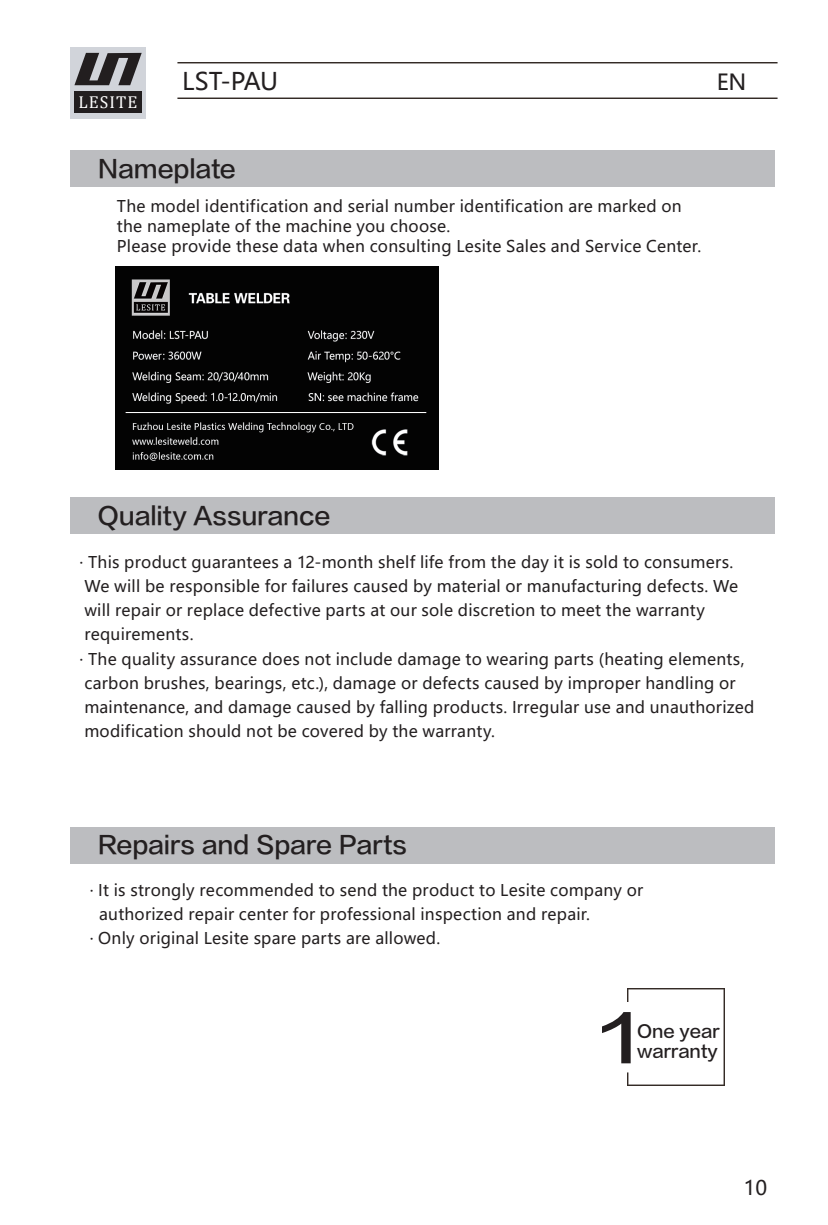
<style>
.page{position:relative;width:828px;height:1225px;background:#fff}
.page>*{position:absolute;margin:0;border:0;box-sizing:border-box;transform-origin:0 0}
.t1{font:63px "FZLTZHK GBK1 0";color:#231f20;scale:1.25 1}
.t2{font:24.2px "Microsoft Ya Hei";letter-spacing:-.02em;color:#231f20}
.t3{font:24px "FZLTZHK GBK1 0";letter-spacing:-.01em;color:#231f20}
.t4{font:22px "Microsoft Ya Hei";color:#231f20}
.t5{font:20px "Microsoft Ya Hei";color:#231f20}
.t6{font:17.2px "Cambria Math";letter-spacing:.06em;color:#fff}
.t7{font:17px/19.8px "FZLTZHK GBK1 0";color:#231f20}
.t8{font:16px/24px "Microsoft Ya Hei";letter-spacing:.015em;color:#231f20}
</style>
<div class="page">
<div style="left:70px;top:150px;width:705px;height:37px;background:#bcbdc0"></div>
<div style="left:70px;top:827px;width:705px;height:36px;background:#bcbdc0"></div>
<img style="left:178px;top:62px;width:599px;height:37px">
<div style="left:70px;top:47px;width:76px;height:71px;background:#d1d4da"></div>
<svg style="left:74px;top:53px;width:68px;height:32px"></svg>
<div style="left:74px;top:91px;width:68px;height:22px;background:#221e1f"></div>
<div style="left:70px;top:497px;width:705px;height:37px;background:#bcbdc0"></div>
<img style="left:116px;top:267px;width:323px;height:202px">
<img style="left:627px;top:988px;width:97px;height:97px">
<p class="t6" style="left:79px;top:92px;width:60px">LESITE</p>
<h2 class="t2" style="left:182px;top:65px;width:97px">LST-PAU</h2>
<h3 class="t4" style="left:716px;top:67px;width:31px">EN</h3>
<h3 class="t3" style="left:98px;top:156px;width:140px">Nameplate</h3>
<p class="t8" style="left:117px;top:196px;width:586px;line-height:20px">The model identification and serial number identification are marked on the nameplate of the machine you choose.<br>Please provide these data when consulting Lesite Sales and Service Center.</p>
<h3 class="t3" style="left:98px;top:503px;width:234px">Quality Assurance</h3>
<p class="t8" style="left:80px;top:550px;width:676px">· This product guarantees a 12-month shelf life from the day it is sold to consumers.<br>We will be responsible for failures caused by material or manufacturing defects. We will repair or replace defective parts at our sole discretion to meet the warranty requirements.<br>· The quality assurance does not include damage to wearing parts (heating elements, carbon brushes, bearings, etc.), damage or defects caused by improper handling or maintenance, and damage caused by falling products. Irregular use and unauthorized modification should not be covered by the warranty.</p>
<h3 class="t3" style="left:98px;top:832px;width:311px">Repairs and Spare Parts</h3>
<p class="t8" style="left:90px;top:878px;width:555px">· It is strongly recommended to send the product to Lesite company or</p>
<p class="t8" style="left:99px;top:902px;width:492px">authorized repair center for professional inspection and repair.</p>
<p class="t8" style="left:90px;top:926px;width:352px">· Only original Lesite spare parts are allowed.</p>
<h1 class="t1" style="left:600px;top:1005px;width:35px">1</h1>
<p class="t7" style="left:637px;top:1021px;width:84px">One year warranty</p>
<p class="t5" style="left:744px;top:1174px;width:25px">10</p>
</div>
